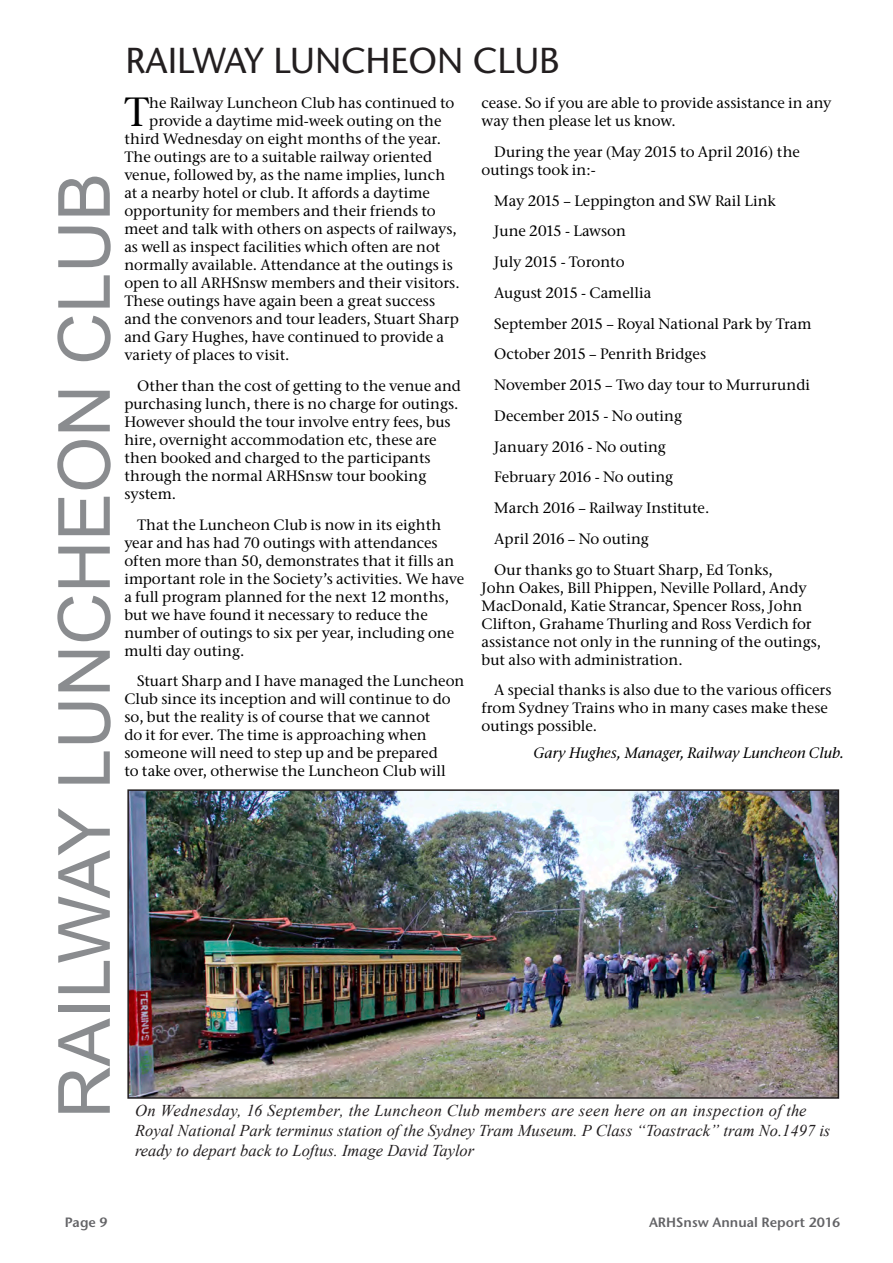
<style>
.page{position:relative;width:893px;height:1263px;background:#fff}
.page>*{position:absolute;margin:0;border:0;box-sizing:border-box;transform-origin:0 0}
.t1{font:72px "Arial";color:#8a8c8f}
.t2{font:40.65px "ITC Stone Serif";color:#000}
.t3{font:36px "ITC Stone Sans";color:#231f20}
.t4{font:italic 16.5px/19.8px "Times New Roman";color:#231f20}
.t5{font:15px/18px "ITC Stone Serif";color:#000}
.t6{font:italic 15px "ITC Stone Serif";color:#000}
.t7{font:600 13.5px "ITC Stone Sans";color:#636366}
</style>
<div class="page">
<img style="left:130px;top:792px;width:706px;height:304px">
<div style="left:127px;top:789px;width:712px;height:310px;border:2px solid #231f20"></div>
<p class="t1" style="left:37px;top:1118px;width:947px;rotate:-90deg">RAILWAY LUNCHEON CLUB</p>
<p class="t3" style="left:126px;top:39px;width:436px">RAILWAY LUNCHEON CLUB</p>
<p class="t2" style="left:124px;top:87px;width:26px">T</p>
<p class="t5" style="left:149px;top:94px;width:307px">he Railway Luncheon Club has continued to</p>
<p class="t5" style="left:149px;top:112px;width:294px">provide a daytime mid-week outing on the</p>
<p class="t5" style="left:124px;top:130px;width:318px">third Wednesday on eight months of the year.</p>
<p class="t5" style="left:124px;top:148px;width:309px">The outings are to a suitable railway oriented</p>
<p class="t5" style="left:124px;top:166px;width:322px">venue, followed by, as the name implies, lunch</p>
<p class="t5" style="left:124px;top:184px;width:307px">at a nearby hotel or club. It affords a daytime</p>
<p class="t5" style="left:124px;top:202px;width:313px">opportunity for members and their friends to</p>
<p class="t5" style="left:124px;top:220px;width:334px">meet and talk with others on aspects of railways,</p>
<p class="t5" style="left:124px;top:238px;width:317px">as well as inspect facilities which often are not</p>
<p class="t5" style="left:124px;top:256px;width:330px">normally available. Attendance at the outings is</p>
<p class="t5" style="left:124px;top:274px;width:337px">open to all ARHSnsw members and their visitors.</p>
<p class="t5" style="left:124px;top:292px;width:312px">These outings have again been a great success</p>
<p class="t5" style="left:124px;top:310px;width:336px">and the convenors and tour leaders, Stuart Sharp</p>
<p class="t5" style="left:124px;top:328px;width:321px">and Gary Hughes, have continued to provide a</p>
<p class="t5" style="left:124px;top:346px;width:167px">variety of places to visit.</p>
<p class="t5" style="left:124px;top:376px;width:338px;text-indent:13px">Other than the cost of getting to the venue and purchasing lunch, there is no charge for outings.<br>However should the tour involve entry fees, bus hire, overnight accommodation etc, these are then booked and charged to the participants through the normal ARHSnsw tour booking system.</p>
<p class="t5" style="left:124px;top:515px;width:341px;text-indent:13px">That the Luncheon Club is now in its eighth year and has had 70 outings with attendances often more than 50, demonstrates that it fills an important role in the Society’s activities. We have a full program planned for the next 12 months, but we have found it necessary to reduce the number of outings to six per year, including one multi day outing.</p>
<p class="t5" style="left:124px;top:672px;width:342px;text-indent:13px">Stuart Sharp and I have managed the Luncheon Club since its inception and will continue to do so, but the reality is of course that we cannot<br>do it for ever. The time is approaching when someone will need to step up and be prepared<br>to take over, otherwise the Luncheon Club will</p>
<p class="t5" style="left:482px;top:94px;width:351px">cease. So if you are able to provide assistance in any way then please let us know.</p>
<p class="t5" style="left:482px;top:142px;width:320px;text-indent:13px">During the year (May 2015 to April 2016) the outings took in:-</p>
<p class="t5" style="left:494px;top:191px;width:283px">May 2015 – Leppington and SW Rail Link</p>
<p class="t5" style="left:494px;top:222px;width:133px">June 2015 - Lawson</p>
<p class="t5" style="left:494px;top:253px;width:132px">July 2015 - Toronto</p>
<p class="t5" style="left:494px;top:283px;width:159px">August 2015 - Camellia</p>
<p class="t5" style="left:494px;top:314px;width:319px">September 2015 – Royal National Park by Tram</p>
<p class="t5" style="left:494px;top:345px;width:213px">October 2015 – Penrith Bridges</p>
<p class="t5" style="left:494px;top:376px;width:317px">November 2015 – Two day tour to Murrurundi</p>
<p class="t5" style="left:494px;top:406px;width:189px">December 2015 - No outing</p>
<p class="t5" style="left:494px;top:437px;width:173px">January 2016 - No outing</p>
<p class="t5" style="left:494px;top:468px;width:180px">February 2016 - No outing</p>
<p class="t5" style="left:494px;top:499px;width:216px">March 2016 – Railway Institute.</p>
<p class="t5" style="left:494px;top:529px;width:156px">April 2016 – No outing</p>
<p class="t5" style="left:482px;top:560px;width:341px;text-indent:13px">Our thanks go to Stuart Sharp, Ed Tonks,<br>John Oakes, Bill Phippen, Neville Pollard, Andy MacDonald, Katie Strancar, Spencer Ross, John Clifton, Grahame Thurling and Ross Verdich for assistance not only in the running of the outings, but also with administration.</p>
<p class="t5" style="left:482px;top:681px;width:351px;text-indent:13px">A special thanks is also due to the various officers from Sydney Trains who in many cases make these outings possible.</p>
<p class="t6" style="left:533px;top:744px;width:312px">Gary Hughes, Manager, Railway Luncheon Club.</p>
<p class="t4" style="left:135px;top:1100px;width:697px">On Wednesday, 16 September, the Luncheon Club members are seen here on an inspection of the<br>Royal National Park terminus station of the Sydney Tram Museum. P Class “Toastrack” tram No.1497 is ready to depart back to Loftus. Image David Taylor</p>
<p class="t7" style="left:65px;top:1213px;width:45px">Page 9</p>
<p class="t7" style="left:649px;top:1213px;width:193px">ARHSnsw Annual Report 2016</p>
</div>
